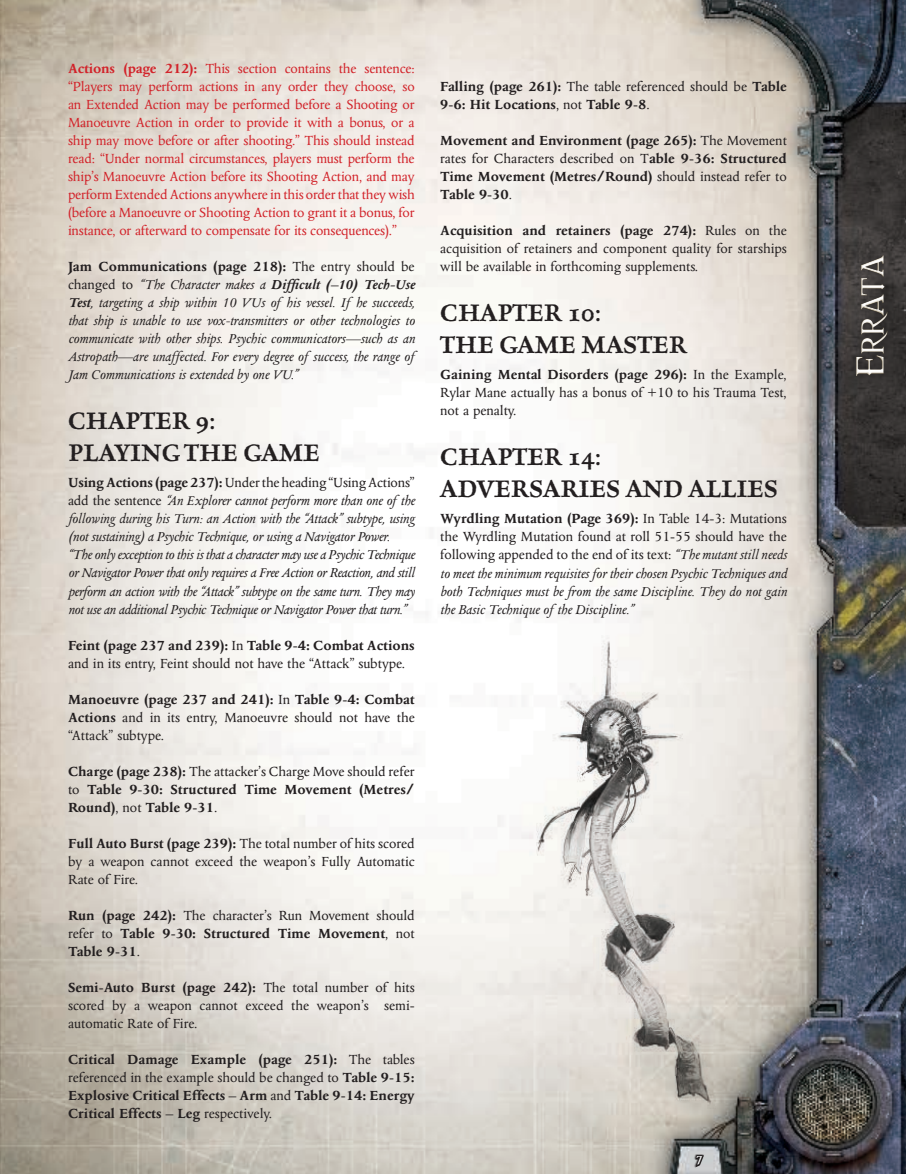
<style>
.page{position:relative;width:906px;height:1174px;background:#fff}
.page>*{position:absolute;margin:0;border:0;box-sizing:border-box;transform-origin:0 0}
.t1{font:37.5px "REQUIEM Inquisitor";color:#fff}
.t2{font:600 27px/32.4px "Celestia Antiqua";color:#231f20}
.t3{font:italic 15px/18px "Columbus";letter-spacing:-.02em;color:#231f20;text-align:justify}
.t4{font:15px/18px "Columbus";color:#231f20;text-align:justify}
.t5{font:700 15px/18px "Columbus";color:#231f20;text-align:justify}
.t6{font:15px/18px "Columbus";letter-spacing:-.01em;color:#d2232a;text-align:justify}
.t7{font:13.5px "REQUIEM Inquisitor";color:#fff}
.s1{font-weight:700}
.s2{font-weight:700;font-style:normal}
.s3{font-style:normal}
.s4{font-weight:400}
</style>
<div class="page">
<img style="left:0;top:0;width:906px;height:1174px">
<svg style="left:693px;top:1153px;width:12px;height:16px"></svg>
<div style="left:835px;top:103px;width:71px;height:423px;background:#6c5321;opacity:.75"></div>
<img style="left:530px;top:628px;width:204px;height:489px">
<p class="t6" style="left:68px;top:60px;width:348px"><span class="s1">Actions (page 212):</span> This section contains the sentence: “Players may perform actions in any order they choose, so an Extended Action may be performed before a Shooting or Manoeuvre Action in order to provide it with a bonus, or a ship may move before or after shooting.” This should instead read: “Under normal circumstances, players must perform the ship’s Manoeuvre Action before its Shooting Action, and may perform Extended Actions anywhere in this order that they wish (before a Manoeuvre or Shooting Action to grant it a bonus, for instance, or afterward to compensate for its consequences).”</p>
<p class="t3" style="left:68px;top:258px;width:348px"><span class="s2">Jam Communications (page 218):</span> <span class="s3">The entry should be changed to</span> “The Character makes a <span class="s1">Difficult (–10) Tech-Use Test</span>, targeting a ship within 10 VUs of his vessel. If he succeeds, that ship is unable to use vox-transmitters or other technologies to communicate with other ships. Psychic communicators—such as an Astropath—are unaffected. For every degree of success, the range of Jam Communications is extended by one VU.”</p>
<h2 class="t2" style="left:68px;top:405px;width:249px">CHAPTER 9:<br>PLAYIN G THE GAME</h2>
<p class="t3" style="left:68px;top:474px;width:348px;text-align:left"><span class="s2">Using Actions (page 237):</span> <span class="s3">Under the heading “Using Actions” add the sentence</span> “An Explorer cannot perform more than one of the following during his Turn: an Action with the “Attack” subtype, using (not sustaining) a Psychic Technique, or using a Navigator Power. “The only exception to this is that a character may use a Psychic Technique or Navigator Power that only requires a Free Action or Reaction, and still perform an action with the “Attack” subtype on the same turn. They may not use an additional Psychic Technique or Navigator Power that turn.”</p>
<p class="t4" style="left:68px;top:636px;width:348px"><span class="s1">Feint (page 237 and 239):</span> In <span class="s1">Table 9-4: Combat Actions </span>and in its entry, Feint should not have the “Attack” subtype.</p>
<p class="t4" style="left:68px;top:690px;width:348px"><span class="s1">Manoeuvre (page 237 and 241):</span> In <span class="s1">Table 9-4: Combat Actions</span> and in its entry, Manoeuvre should not have the “Attack” subtype.</p>
<p class="t5" style="left:68px;top:762px;width:348px">Charge (page 238): <span class="s4">The attacker’s Charge Move should refer to</span> Table 9-30: Structured Time Movement (Metres/ Round)<span class="s4">, not</span> Table 9-31<span class="s4">.</span></p>
<p class="t4" style="left:68px;top:834px;width:348px"><span class="s1">Full Auto Burst (page 239):</span> The total number of hits scored by a weapon cannot exceed the weapon’s Fully Automatic Rate of Fire.</p>
<p class="t5" style="left:68px;top:906px;width:348px">Run (page 242): <span class="s4">The character’s Run Movement should refer to</span> Table 9-30: Structured Time Movement<span class="s4">, not </span>Table 9-31<span class="s4">.</span></p>
<p class="t4" style="left:68px;top:978px;width:348px"><span class="s1">Semi-Auto Burst (page 242):</span> The total number of hits scored by a weapon cannot exceed the weapon’s semi&shy;automatic Rate of Fire.</p>
<p class="t5" style="left:68px;top:1050px;width:348px">Critical Damage Example (page 251): <span class="s4">The tables referenced in the example should be changed to</span> Table 9-15:<br>Explosive Critical Effects – Arm <span class="s4">and</span> Table 9-14: Energy Critical Effects – Leg <span class="s4">respectively.</span></p>
<p class="t5" style="left:440px;top:78px;width:348px">Falling (page 261): <span class="s4">The table referenced should be</span> Table<br>9-6: Hit Locations<span class="s4">, not</span> Table 9-8<span class="s4">.</span></p>
<p class="t5" style="left:440px;top:132px;width:348px">Movement and Environment (page 265): <span class="s4">The Movement rates for Characters described on T</span>able 9-36: Structured Time Movement (Metres/Round) <span class="s4">should instead refer to </span>Table 9-30<span class="s4">.</span></p>
<p class="t4" style="left:440px;top:222px;width:348px"><span class="s1">Acquisition and retainers (page 274):</span> Rules on the acquisition of retainers and component quality for starships will be available in forthcoming supplements.</p>
<h2 class="t2" style="left:440px;top:297px;width:231px">CHAPTER 10:<br>THE GAME MASTER</h2>
<p class="t4" style="left:440px;top:366px;width:348px"><span class="s1">Gaining Mental Disorders (page 296):</span> In the Example, Rylar Mane actually has a bonus of +10 to his Trauma Test, not a penalty.</p>
<h2 class="t2" style="left:440px;top:441px;width:163px">CHAPTER 14:<br>ADVERS</h2>
<h2 class="t2" style="left:543px;top:473px;width:33px">ARIES</h2>
<h2 class="t2" style="left:625px;top:473px;width:125px">AN D ALLIES</h2>
<p class="t3" style="left:440px;top:510px;width:348px"><span class="s2">Wyrdling Mutation (Page 369):</span> <span class="s3">In Table 14-3: Mutations the Wyrdling Mutation found at roll 51-55 should have the following appended to the end of its text:</span> “The mutant still needs to meet the minimum requisites for their chosen Psychic Techniques and both Techniques must be from the same Discipline. They do not gain the Basic Technique of the Discipline.”</p>
<p class="t7" style="left:696px;top:1151px;width:9px">7</p>
<h1 class="t1" style="left:848px;top:376px;width:123px;rotate:-90deg">Errata</h1>
</div>
